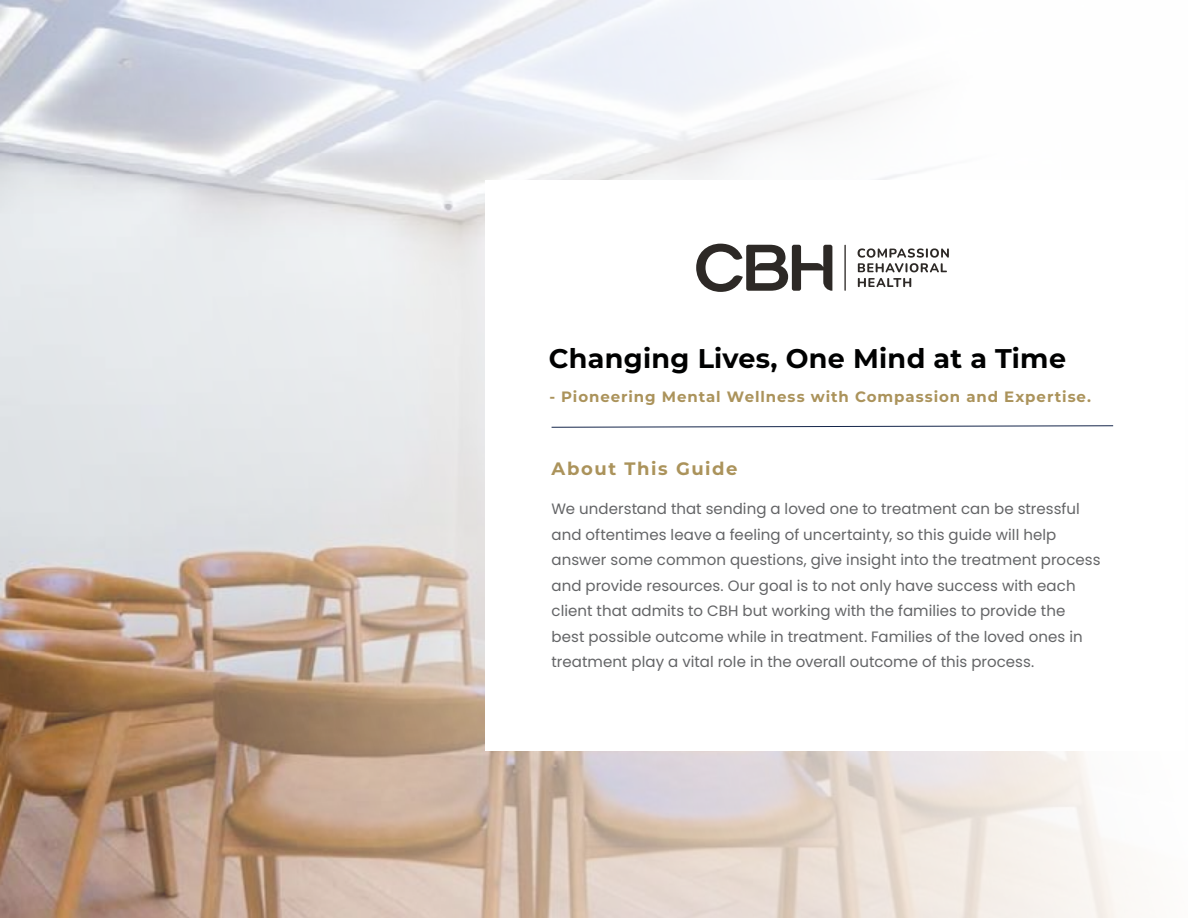
<style>
.page{position:relative;width:1188px;height:918px;background:#fff}
.page>*{position:absolute;margin:0;border:0;box-sizing:border-box;transform-origin:0 0}
.t1{font:700 27px "Montserrat";letter-spacing:.01em;color:#000101}
.t2{font:700 18px "Montserrat";letter-spacing:.085em;color:#ab935b}
.t3{font:15px/25.5px "Poppins";letter-spacing:.005em;color:#636466}
.t4{font:700 15px "Montserrat";letter-spacing:.06em;color:#ab935b}
</style>
<div class="page">
<img style="left:0;top:0;width:1125px;height:918px">
<div style="left:485px;top:180px;width:700px;height:571px;background:#fff"></div>
<svg style="left:551px;top:425px;width:563px;height:3px"></svg>
<hr style="left:844px;top:245px;width:2px;height:46px;background:#2d2926">
<svg style="left:858px;top:248px;width:91px;height:24px"></svg>
<svg style="left:858px;top:278px;width:53px;height:9px"></svg>
<svg style="left:696px;top:244px;width:136px;height:48px"></svg>
<h1 class="t1" style="left:549px;top:339px;width:519px">Changing Lives, One Mind at a Time</h1>
<p class="t4" style="left:549px;top:386px;width:543px">- Pioneering Mental Wellness with Compassion and Expertise.</p>
<p class="t2" style="left:552px;top:456px;width:187px">About This Guide</p>
<p class="t3" style="left:552px;top:496px;width:551px">We understand that sending a loved one to treatment can be stressful and oftentimes leave a feeling of uncertainty, so this guide will help answer some common questions, give insight into the treatment process and provide resources. Our goal is to not only have success with each client that admits to CBH but working with the families to provide the best possible outcome while in treatment. Families of the loved ones in treatment play a vital role in the overall outcome of this process.</p>
</div>
